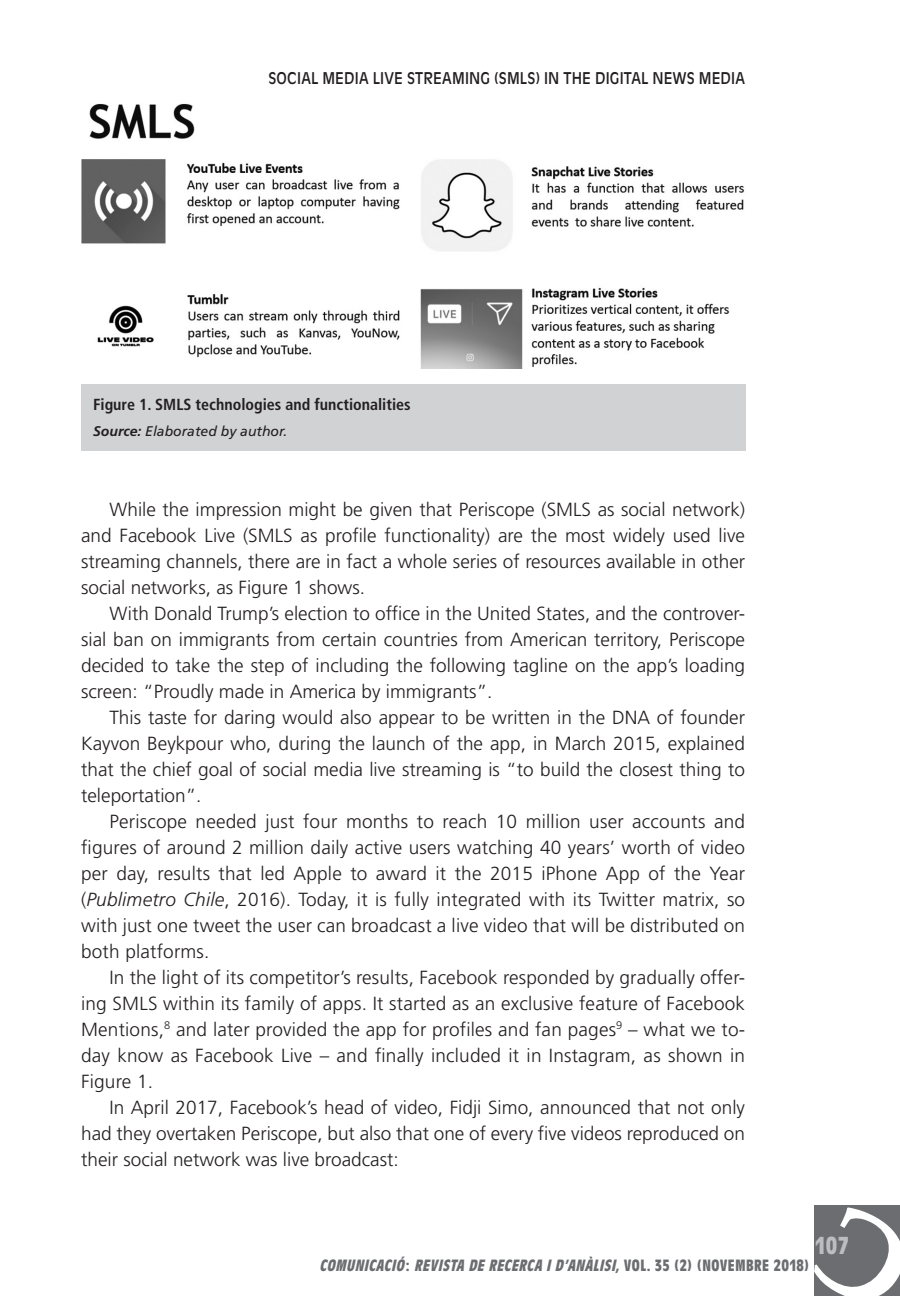
<style>
.page{position:relative;width:900px;height:1296px;background:#fff}
.page>*{position:absolute;margin:0;border:0;box-sizing:border-box;transform-origin:0 0}
.t1{font:700 condensed 24px "Antique Olive";color:#bcbdc0}
._0_Text{font:300 19px/26px "Frutiger LT Std";color:#231f20;text-align:justify}
.t2{font:italic 700 condensed 16px "Antique Olive";color:#6c6d70}
.t3{font:16px "Antique Olive";letter-spacing:.01em;color:#231f20;scale:.9 1}
._0_Figura_Gràfics1{font:700 condensed 16px "Frutiger LT Std";color:#231f20}
._0_NOTAS_grafics2{font:italic 14px "Frutiger LT Std";color:#231f20}
.s1{font-weight:700}
.s2{font-style:italic}
.s3{font-style:normal}
</style>
<div class="page">
<div style="left:81px;top:384px;width:663px;height:66px;background:#d1d2d4"></div>
<img style="left:81px;top:104px;width:663px;height:264px">
<div style="left:814px;top:1205px;width:86px;height:91px;background:#6c6d70"></div>
<p class="t3" style="left:268px;top:69px;width:94px">SOCIAL MEDIA</p>
<p class="t3" style="left:372px;top:69px;width:113px">LIVE STREAMING</p>
<p class="t3" style="left:494px;top:69px;width:122px">(SMLS) IN THE DIGITAL</p>
<p class="t3" style="left:652px;top:69px;width:86px">NEWS MEDIA</p>
<p class="_0_Figura_Gràfics1" style="left:93px;top:395px;width:319px">Figure 1. SMLS technologies and functionalities</p>
<p class="_0_NOTAS_grafics2" style="left:93px;top:423px;width:195px"><span class="s1">Source:</span> Elaborated by author.</p>
<p class="_0_Text" style="left:81px;top:496px;width:665px;text-indent:28px">While the impression might be given that Periscope (SMLS as social network) and Facebook Live (SMLS as profile functionality) are the most widely used live streaming channels, there are in fact a whole series of resources available in other social networks, as Figure 1 shows.</p>
<p class="_0_Text" style="left:81px;top:600px;width:665px;text-indent:28px">With Donald Trump’s election to office in the United States, and the controver&shy;sial ban on immigrants from certain countries from American territory, Periscope decided to take the step of including the following tagline on the app’s loading screen: “Proudly made in America by immigrants”.</p>
<p class="_0_Text" style="left:81px;top:704px;width:665px;text-indent:28px">This taste for daring would also appear to be written in the DNA of founder Kayvon Beykpour who, during the launch of the app, in March 2015, explained that the chief goal of social media live streaming is “to build the closest thing to teleportation”.</p>
<p class="_0_Text" style="left:81px;top:808px;width:665px;text-indent:28px">Periscope needed just four months to reach 10 million user accounts and figures of around 2 million daily active users watching 40 years’ worth of video per day, results that led Apple to award it the 2015 iPhone App of the Year (<span class="s2">Publimetro Chile</span>, 2016). Today, it is fully integrated with its Twitter matrix, so with just one tweet the user can broadcast a live video that will be distributed on both platforms.</p>
<p class="_0_Text" style="left:81px;top:964px;width:665px;text-indent:28px">In the light of its competitor’s results, Facebook responded by gradually offer&shy;ing SMLS within its family of apps. It started as an exclusive feature of Facebook Mentions,<sup>8</sup> and later provided the app for profiles and fan pages<sup>9</sup> – what we to&shy;day know as Facebook Live – and finally included it in Instagram, as shown in Figure 1.</p>
<p class="_0_Text" style="left:81px;top:1094px;width:665px;text-indent:28px">In April 2017, Facebook’s head of video, Fidji Simo, announced that not only had they overtaken Periscope, but also that one of every five videos reproduced on their social network was live broadcast:</p>
<p class="t1" style="left:815px;top:1232px;width:34px">107</p>
<p class="t2" style="left:319px;top:1257px;width:491px">COMUNICACIÓ<span class="s3">:</span> REVISTA DE RECERCA I D’ANÀLISI, <span class="s3">V O L . 3 5 ( 2 ) ( N O V E M B R E 2 0 1 8 )</span></p>
</div>
